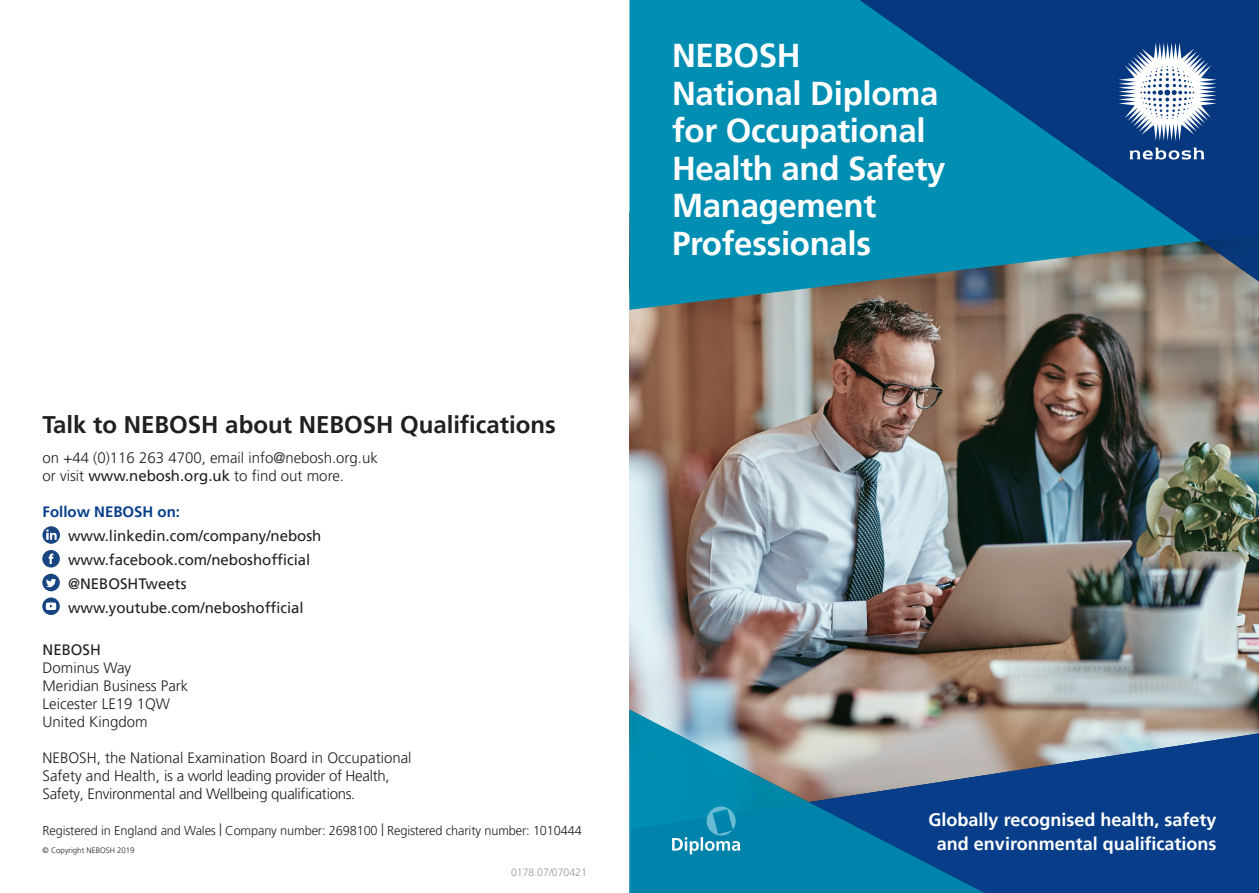
<style>
.page{position:relative;width:1259px;height:893px;background:#fff}
.page>*{position:absolute;margin:0;border:0;box-sizing:border-box;transform-origin:0 0}
.t1{font:700 33px/37.5px "Frutiger LT Pro";letter-spacing:-.01em;color:#fff}
.t2{font:700 24px "Frutiger LT Pro";color:#231f20}
.t3{font:700 18px/24px "Frutiger LT Pro";color:#fff;text-align:center}
.t4{font:300 15px/18px "Frutiger LT Pro";letter-spacing:-.02em;color:#231f20}
.t5{font:300 15px/18px "Frutiger LT Pro";color:#231f20}
.t6{font:15px/24px "Frutiger LT Pro";color:#231f20}
.t7{font:700 15px "Frutiger LT Pro";color:#083e89}
.t8{font:300 12.75px "Frutiger LT Pro";letter-spacing:-.01em;color:#231f20}
.t9{font:300 10.5px "Frutiger LT Pro";color:#939598}
.t10{font:300 7.8px "Frutiger LT Pro";color:#231f20}
.s1{font-weight:400}
</style>
<div class="page">
<img style="left:629px;top:310px;width:630px;height:421px">
<div style="left:629px;top:0;width:197px;height:310px;background:#008fb3"></div>
<svg style="left:826px;top:0;width:433px;height:378px;background:#2c6c8a"></svg>
<div style="left:1166px;top:733px;width:93px;height:160px;background:#083e89"></div>
<svg style="left:1129px;top:148px;width:75px;height:12px"></svg>
<svg style="left:1118px;top:43px;width:98px;height:98px"></svg>
<svg style="left:629px;top:710px;width:537px;height:183px;background:#3d789c"></svg>
<svg style="left:672px;top:806px;width:68px;height:48px;background:#2899b9"></svg>
<svg style="left:42px;top:526px;width:18px;height:18px"></svg>
<svg style="left:46px;top:529px;width:11px;height:11px"></svg>
<div style="left:42px;top:550px;width:18px;height:17px;background:#174581;border-radius:50%"></div>
<svg style="left:49px;top:554px;width:4px;height:10px"></svg>
<div style="left:42px;top:574px;width:18px;height:17px;background:#174581;border-radius:50%"></div>
<svg style="left:46px;top:579px;width:10px;height:8px"></svg>
<svg style="left:42px;top:597px;width:18px;height:18px"></svg>
<svg style="left:46px;top:602px;width:10px;height:8px"></svg>
<h2 class="t2" style="left:43px;top:410px;width:515px">Talk to NEBOSH about NEBOSH Qualifications</h2>
<p class="t5" style="left:43px;top:448px;width:337px">on +44 (0)116 263 4700, email info@nebosh.org.uk or visit <span class="s1">www.nebosh.org.uk</span> to find out more.</p>
<p class="t7" style="left:43px;top:502px;width:139px">Follow NEBOSH on:</p>
<p class="t6" style="left:68px;top:523px;width:255px">www.linkedin.com/company/nebosh www.facebook.com/neboshofficial @NEBOSHTweets www.youtube.com/neboshofficial</p>
<p class="t6" style="left:43px;top:637px;width:60px">NEBOSH</p>
<p class="t5" style="left:43px;top:658px;width:147px">Dominus Way<br>Meridian Business Park<br>Leicester LE19 1QW<br>United Kingdom</p>
<p class="t4" style="left:43px;top:748px;width:370px">NEBOSH, the National Examination Board in Occupational<br>Safety and Health, is a world leading provider of Health,<br>Safety, Environmental and Wellbeing qualifications.</p>
<p class="t8" style="left:43px;top:823px;width:541px">Registered in England and Wales | Company number: 2698100 | Registered charity number: 1010444</p>
<p class="t10" style="left:43px;top:845px;width:94px">© Copyright NEBOSH 2019</p>
<p class="t9" style="left:511px;top:866px;width:77px">0178.07/070421</p>
<h1 class="t1" style="left:672px;top:37px;width:275px">NEBOSH<br>National Diploma for Occupational<br>Health and Safety<br>Management<br>Professionals</h1>
<p class="t3" style="left:928px;top:808px;width:289px">Globally recognised health, safety and environmental qualifications</p>
</div>
